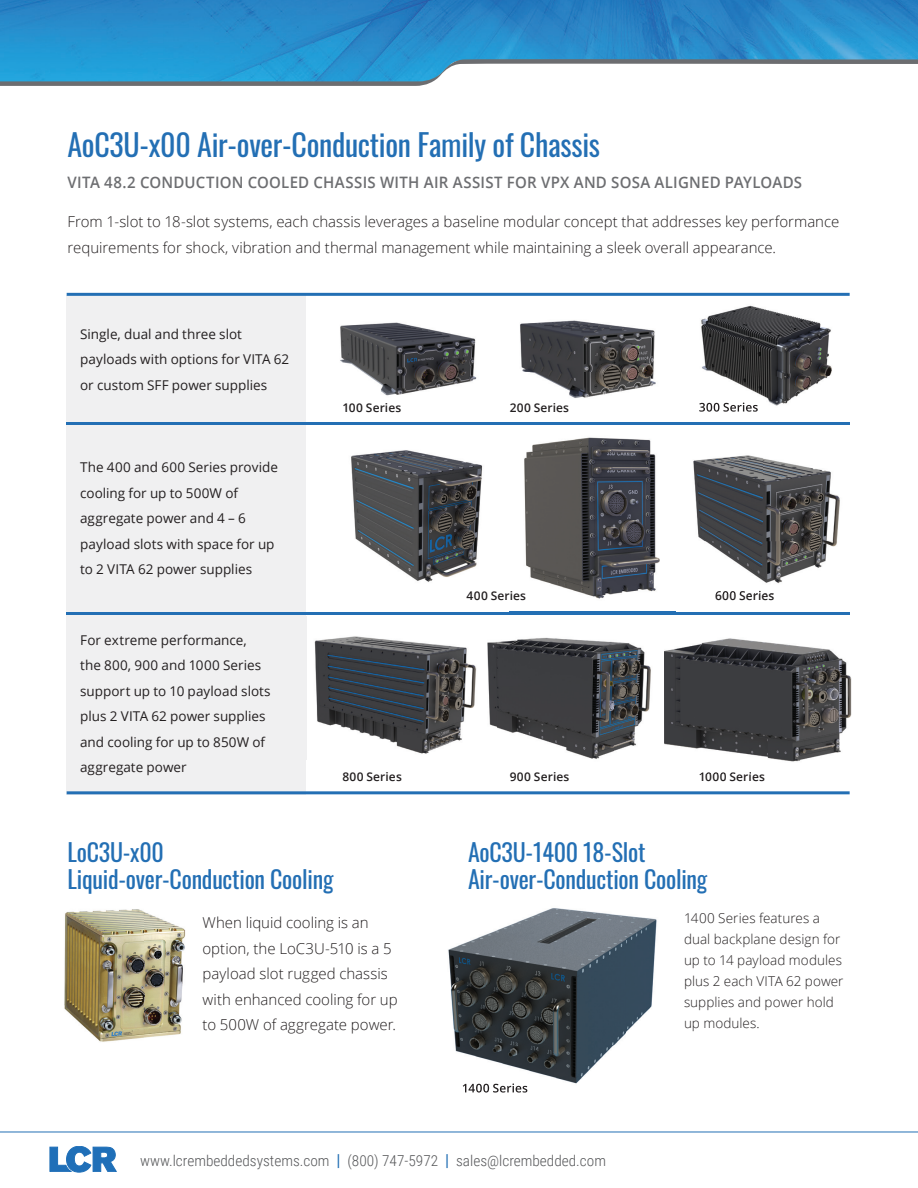
<style>
.page{position:relative;width:918px;height:1188px;background:#fff}
.page>*{position:absolute;margin:0;border:0;box-sizing:border-box;transform-origin:0 0}
.t1{font:30px "Oswald";letter-spacing:-.01em;color:#236fb4}
.t2{font:24px/27px "Oswald";letter-spacing:-.01em;color:#236fb4}
.t3{font:600 15.75px "Open Sans";letter-spacing:.015em;color:#6d6e71;scale:.95 1}
.t4{font:300 15px/25.5px "Open Sans";color:#231f20}
.t5{font:300 15px "Roboto Condensed";color:#57585a}
.t6{font:13.5px/25.5px "Open Sans";color:#231f20}
.t7{font:300 13.5px/21px "Open Sans";letter-spacing:.005em;color:#231f20}
.t8{font:600 12px "Open Sans";letter-spacing:.01em;color:#231f20}
.s1{font-weight:400;font-size:16.5px;color:#236fb4}
</style>
<div class="page">
<img style="left:520px;top:320px;width:136px;height:78px">
<img style="left:340px;top:322px;width:137px;height:74px">
<div style="left:67px;top:295px;width:239px;height:499px;background:#f0f0f1"></div>
<img style="left:0;top:0;width:918px;height:59px">
<svg style="left:0;top:59px;width:918px;height:27px"></svg>
<hr style="left:0;top:1132px;width:918px;height:1px;background:#236fb4">
<svg style="left:50px;top:1146px;width:67px;height:26px"></svg>
<hr style="left:67px;top:293px;width:783px;height:3px;background:#236fb4">
<hr style="left:67px;top:422px;width:783px;height:3px;background:#236fb4">
<hr style="left:67px;top:612px;width:783px;height:3px;background:#236fb4">
<hr style="left:67px;top:791px;width:783px;height:3px;background:#236fb4">
<img style="left:351px;top:450px;width:132px;height:132px">
<img style="left:64px;top:909px;width:122px;height:133px">
<img style="left:701px;top:305px;width:131px;height:101px">
<img style="left:699px;top:403px;width:59px;height:9px">
<img style="left:510px;top:437px;width:166px;height:175px">
<img style="left:670px;top:437px;width:170px;height:157px">
<img style="left:716px;top:591px;width:58px;height:3px">
<img style="left:306px;top:616px;width:171px;height:144px">
<img style="left:496px;top:637px;width:155px;height:122px">
<img style="left:487px;top:642px;width:9px;height:85px">
<img style="left:664px;top:638px;width:188px;height:124px">
<img style="left:701px;top:772px;width:50px;height:1px">
<img style="left:448px;top:908px;width:209px;height:184px">
<img style="left:463px;top:1083px;width:64px;height:10px">
<h1 class="t1" style="left:68px;top:118px;width:534px">AoC3U-x00 Air-over-Conduction Family of Chassis</h1>
<p class="t3" style="left:68px;top:172px;width:775px">VITA 48.2 CONDUCTION COOLED CHASSIS WITH AIR ASSIST FOR VPX AND SOSA ALIGNED PAYLOADS</p>
<p class="t4" style="left:68px;top:208px;width:773px">From 1-slot to 18-slot systems, each chassis leverages a baseline modular concept that addresses key performance requirements for shock, vibration and thermal management while maintaining a sleek overall appearance.</p>
<p class="t6" style="left:80px;top:321px;width:211px">Single, dual and three slot payloads with options for VITA 62 or custom SFF power supplies</p>
<p class="t6" style="left:80px;top:454px;width:199px">The 400 and 600 Series provide cooling for up to 500W of aggregate power and 4 – 6 payload slots with space for up to 2 VITA 62 power supplies</p>
<p class="t6" style="left:80px;top:627px;width:192px">For extreme performance, the 800, 900 and 1000 Series support up to 10 payload slots plus 2 VITA 62 power supplies and cooling for up to 850W of aggregate power</p>
<p class="t8" style="left:342px;top:399px;width:60px">100 Series</p>
<p class="t8" style="left:342px;top:768px;width:61px">800 Series</p>
<h2 class="t2" style="left:68px;top:837px;width:267px">LoC3U-x00<br>Liquid-over-Conduction Cooling</h2>
<p class="t4" style="left:202px;top:910px;width:197px">When liquid cooling is an option, the LoC3U-510 is a 5 payload slot rugged chassis with enhanced cooling for up to 500W of aggregate power.</p>
<p class="t8" style="left:510px;top:399px;width:61px">200 Series</p>
<p class="t8" style="left:466px;top:587px;width:61px">400 Series</p>
<p class="t8" style="left:715px;top:587px;width:61px">600 Series</p>
<p class="t8" style="left:510px;top:768px;width:61px">900 Series</p>
<p class="t8" style="left:699px;top:768px;width:68px">1000 Series</p>
<h2 class="t2" style="left:468px;top:836px;width:241px">AoC3U-1400 18-Slot<br>Air-over-Conduction Cooling</h2>
<p class="t7" style="left:684px;top:907px;width:161px">1400 Series features a dual backplane design for up to 14 payload modules plus 2 each VITA 62 power supplies and power hold up modules.</p>
<p class="t5" style="left:140px;top:1151px;width:468px">www.lcrembeddedsystems.com <span class="s1">|</span> (800) 747-5972 <span class="s1">|</span> sales@lcrembedded.com</p>
</div>
